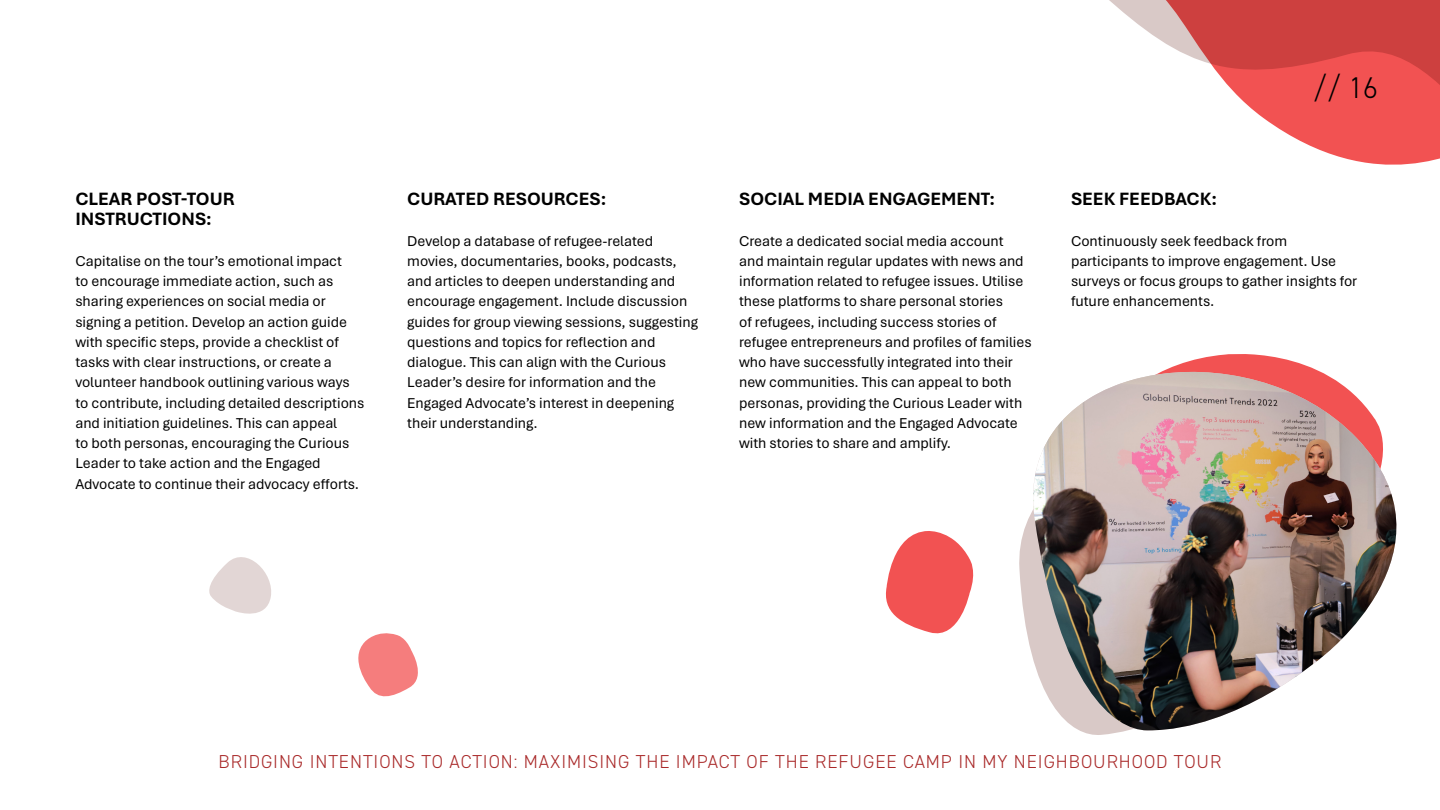
<style>
.page{position:relative;width:1440px;height:810px;background:#fff}
.page>*{position:absolute;margin:0;border:0;box-sizing:border-box;transform-origin:0 0}
.t1{font:300 30px "DIN2014";color:#000}
.t2{font:300 18.75px "DIN2014";letter-spacing:.05em;color:#a92929}
.t3{font:700 18.75px/20.2px "Aptos";color:#000}
.t4{font:15px/20.2px "Aptos";color:#000}
</style>
<div class="page">
<svg style="left:1109px;top:0;width:331px;height:165px"></svg>
<svg style="left:358px;top:633px;width:60px;height:64px"></svg>
<svg style="left:885px;top:531px;width:89px;height:103px"></svg>
<svg style="left:1019px;top:354px;width:302px;height:377px"></svg>
<img style="left:1021px;top:372px;width:376px;height:358px">
<svg style="left:209px;top:557px;width:62px;height:57px"></svg>
<p class="t3" style="left:75px;top:188px;width:161px">CLEAR POST-TOUR<br>INSTRUCTIONS:</p>
<p class="t4" style="left:75px;top:250px;width:291px">Capitalise on the tour’s emotional impact<br>to encourage immediate action, such as sharing experiences on social media or signing a petition. Develop an action guide with specific steps, provide a checklist of tasks with clear instructions, or create a volunteer handbook outlining various ways to contribute, including detailed descriptions and initiation guidelines. This can appeal<br>to both personas, encouraging the Curious Leader to take action and the Engaged Advocate to continue their advocacy efforts.</p>
<p class="t3" style="left:407px;top:188px;width:201px">CURATED RESOURCES:</p>
<p class="t4" style="left:407px;top:230px;width:292px">Develop a database of refugee-related movies, documentaries, books, podcasts, and articles to deepen understanding and encourage engagement. Include discussion guides for group viewing sessions, suggesting questions and topics for reflection and dialogue. This can align with the Curious Leader’s desire for information and the Engaged Advocate’s interest in deepening their understanding.</p>
<p class="t3" style="left:739px;top:188px;width:258px">SOCIAL MEDIA ENGAGEMENT:</p>
<p class="t4" style="left:739px;top:230px;width:294px">Create a dedicated social media account and maintain regular updates with news and information related to refugee issues. Utilise these platforms to share personal stories<br>of refugees, including success stories of refugee entrepreneurs and profiles of families who have successfully integrated into their new communities. This can appeal to both personas, providing the Curious Leader with new information and the Engaged Advocate with stories to share and amplify.</p>
<h1 class="t1" style="left:1313px;top:70px;width:66px">// 16</h1>
<p class="t3" style="left:1071px;top:188px;width:148px">SEEK FEEDBACK:</p>
<p class="t4" style="left:1071px;top:230px;width:288px">Continuously seek feedback from participants to improve engagement. Use surveys or focus groups to gather insights for future enhancements.</p>
<p class="t2" style="left:219px;top:750px;width:1004px">BRIDGING INTENTIONS TO ACTION: MAXIMISING THE IMPACT OF THE REFUGEE CAMP IN MY NEIGHBOURHOOD TOUR</p>
</div>
